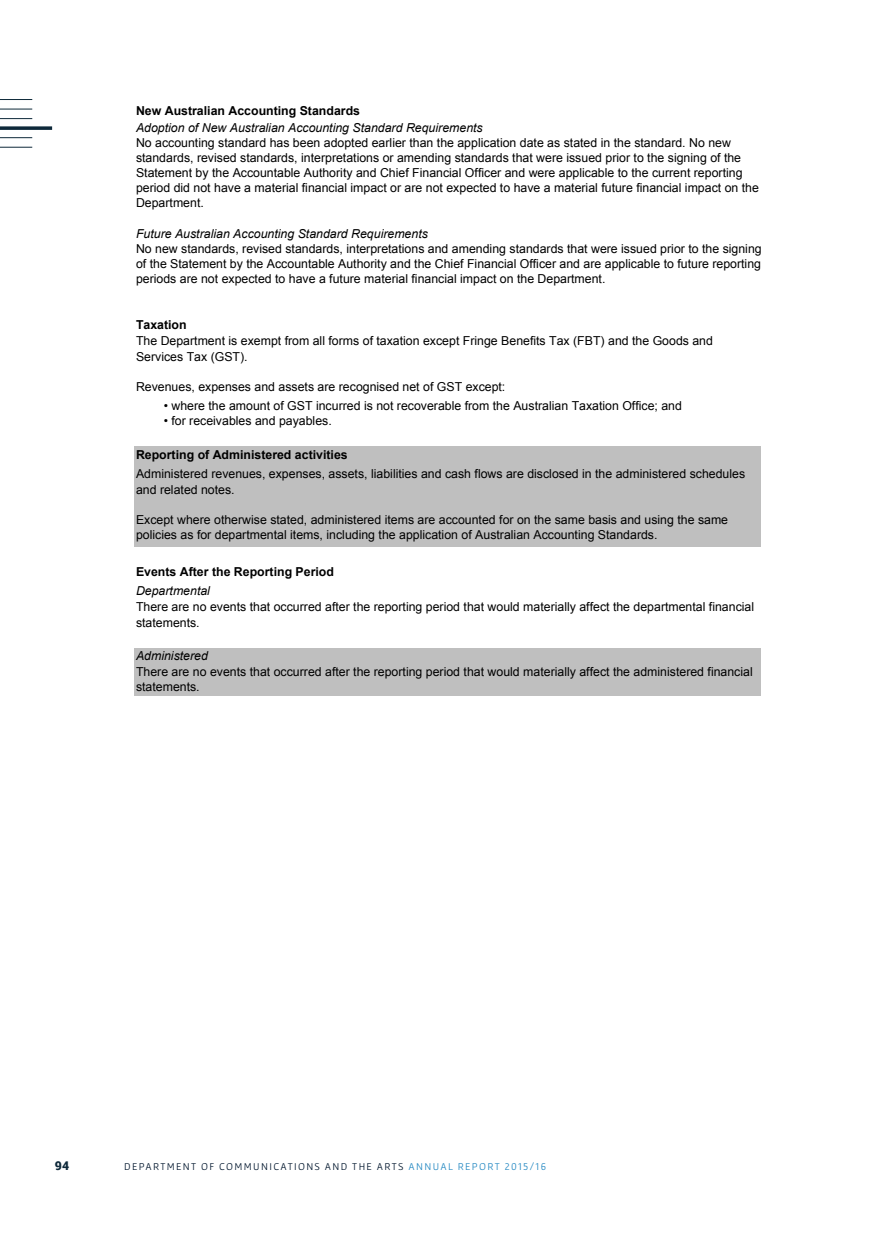
<style>
.page{position:relative;width:874px;height:1241px;background:#fff}
.page>*{position:absolute;margin:0;border:0;box-sizing:border-box;transform-origin:0 0}
.t1{font:12.25px/15.2px "Arial";color:#000}
.t2{font:italic 12.25px "Arial";color:#000}
.t3{font:700 12.25px "Arial";color:#000}
.t4{font:900 12.25px "Roboto";color:#0e293a}
.t5{font:10.5px "Gafata";letter-spacing:.13em;color:#00162d}
.s1{color:#2488c2}
</style>
<div class="page">
<hr style="left:0;top:99px;width:32px;height:1px;background:#0e293a">
<svg style="left:0;top:126px;width:52px;height:4px"></svg>
<hr style="left:0;top:109px;width:32px;height:1px;background:#0e293a">
<hr style="left:0;top:137px;width:32px;height:1px;background:#0e293a">
<hr style="left:0;top:118px;width:32px;height:1px;background:#0e293a">
<hr style="left:0;top:147px;width:32px;height:1px;background:#0e293a">
<div style="left:134px;top:446px;width:626px;height:101px;background:#bfbfbf"></div>
<div style="left:134px;top:647px;width:626px;height:49px;background:#bfbfbf"></div>
<p class="t3" style="left:136px;top:102px;width:225px">New Australian Accounting Standards</p>
<p class="t2" style="left:136px;top:119px;width:348px">Adoption of New Australian Accounting Standard Requirements</p>
<p class="t1" style="left:136px;top:135px;width:624px">No accounting standard has been adopted earlier than the application date as stated in the standard. No new standards, revised standards, interpretations or amending standards that were issued prior to the signing of the Statement by the Accountable Authority and Chief Financial Officer and were applicable to the current reporting period did not have a material financial impact or are not expected to have a material future financial impact on the Department.</p>
<p class="t2" style="left:136px;top:225px;width:293px">Future Australian Accounting Standard Requirements</p>
<p class="t1" style="left:136px;top:241px;width:627px;text-align:justify">No new standards, revised standards, interpretations and amending standards that were issued prior to the signing of the Statement by the Accountable Authority and the Chief Financial Officer and are applicable to future reporting periods are not expected to have a future material financial impact on the Department.</p>
<p class="t3" style="left:136px;top:316px;width:52px">Taxation</p>
<p class="t1" style="left:136px;top:333px;width:578px">The Department is exempt from all forms of taxation except Fringe Benefits Tax (FBT) and the Goods and<br>Services Tax (GST).</p>
<p class="t1" style="left:136px;top:379px;width:371px">Revenues, expenses and assets are recognised net of GST except:</p>
<p class="t1" style="left:164px;top:398px;width:519px">• where the amount of GST incurred is not recoverable from the Australian Taxation Office; and</p>
<p class="t1" style="left:164px;top:413px;width:169px">• for receivables and payables.</p>
<p class="t3" style="left:136px;top:446px;width:213px">Reporting of Administered activities</p>
<p class="t1" style="left:136px;top:466px;width:610px">Administered revenues, expenses, assets, liabilities and cash flows are disclosed in the administered schedules and related notes.</p>
<p class="t1" style="left:136px;top:512px;width:593px">Except where otherwise stated, administered items are accounted for on the same basis and using the same policies as for departmental items, including the application of Australian Accounting Standards.</p>
<p class="t3" style="left:136px;top:562px;width:199px">Events After the Reporting Period</p>
<p class="t2" style="left:136px;top:583px;width:75px">Departmental</p>
<p class="t1" style="left:136px;top:599px;width:619px">There are no events that occurred after the reporting period that would materially affect the departmental financial statements.</p>
<p class="t2" style="left:136px;top:647px;width:73px">Administered</p>
<p class="t1" style="left:136px;top:663px;width:618px">There are no events that occurred after the reporting period that would materially affect the administered financial statements.</p>
<p class="t4" style="left:55px;top:1156px;width:16px">94</p>
<p class="t5" style="left:124px;top:1160px;width:423px">DEPARTMENT OF COMMUNICATIONS AND THE ARTS <span class="s1">ANNUAL REPORT 2015/16</span></p>
</div>
